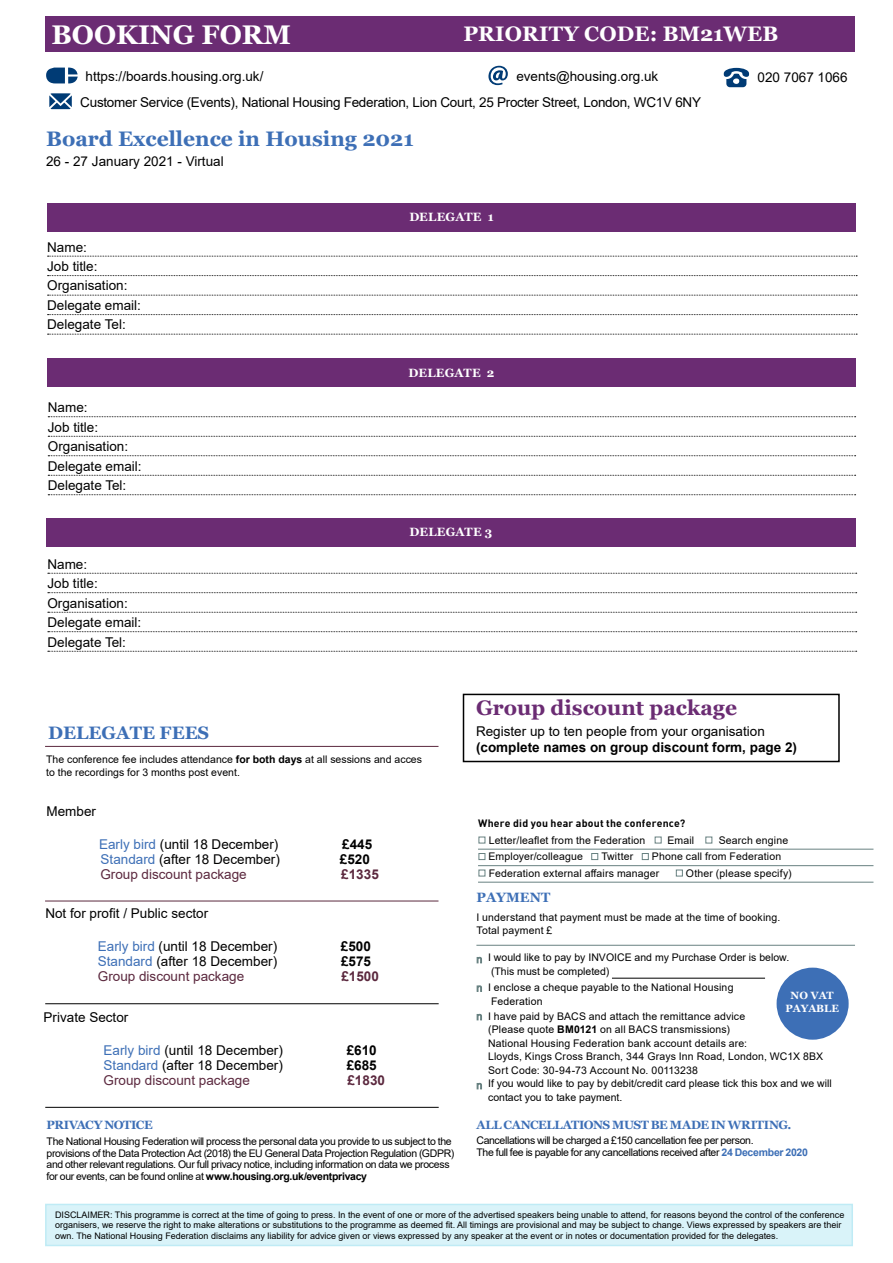
<style>
.page{position:relative;width:893px;height:1263px;background:#fff}
.page>*{position:absolute;margin:0;border:0;box-sizing:border-box;transform-origin:0 0}
.t1{font:700 27px "Georgia";color:#fff}
.t2{font:700 21px "Georgia";color:#3d6fb6}
.t3{font:700 21px "Georgia";letter-spacing:.01em;color:#fff}
.t4{font:700 21px "Georgia";color:#6b2c73}
.t5{font:700 18px "Georgia";color:#3d6fb6}
.t6{font:13.5px/19.5px "Arial";color:#000}
.t7{font:13.5px "Arial";letter-spacing:-.02em;color:#000}
.t8{font:13.5px "Arial";color:#5b283e}
.t9{font:700 13.5px "Arial";color:#000}
.t10{font:700 13.5px "Arial";color:#5b283e}
.t11{font:700 13.5px "Georgia";color:#3d6fb6}
.t12{font:700 12px "Georgia";letter-spacing:-.03em;color:#3d6fb6}
.t13{font:700 12px "Georgia";letter-spacing:.015em;color:#fff}
.t14{font:10.5px/13.5px "Arial";color:#000}
.t15{font:10.5px/11.6px "Arial";letter-spacing:-.035em;color:#000}
.t16{font:10.5px "Arial";letter-spacing:.02em;color:#000}
.t17{font:700 10.5px "DIN";letter-spacing:.02em;color:#000}
.t18{font:700 10.5px/12.6px "Georgia";color:#fff;text-align:center}
.t19{font:9px/10.5px "Arial";color:#000}
.s1{font-weight:700}
.s2{color:#3d6fb6}
.s3{color:#688181}
.s4{font-weight:700;color:#3d6fb6}
</style>
<div class="page">
<div style="left:47px;top:203px;width:809px;height:29px;background:#6b2c73"></div>
<div style="left:47px;top:359px;width:809px;height:28px;background:#6b2c73"></div>
<div style="left:46px;top:518px;width:810px;height:28px;background:#6b2c73"></div>
<hr style="left:478px;top:849px;width:395px;height:1px;background:#688181">
<hr style="left:478px;top:865px;width:395px;height:1px;background:#688181">
<hr style="left:478px;top:882px;width:395px;height:1px;background:#688181">
<hr style="left:476px;top:945px;width:379px;height:1px;background:#688181">
<svg style="left:46px;top:68px;width:32px;height:15px"></svg>
<svg style="left:724px;top:68px;width:25px;height:19px"></svg>
<svg style="left:49px;top:93px;width:23px;height:16px"></svg>
<svg style="left:488px;top:66px;width:20px;height:19px"></svg>
<div style="left:777px;top:968px;width:72px;height:72px;background:#3d6fb6;border-radius:50%"></div>
<svg style="left:48px;top:256px;width:809px;height:1px"></svg>
<svg style="left:48px;top:275px;width:809px;height:1px"></svg>
<svg style="left:48px;top:295px;width:809px;height:1px"></svg>
<svg style="left:48px;top:314px;width:809px;height:1px"></svg>
<svg style="left:48px;top:334px;width:809px;height:1px"></svg>
<svg style="left:48px;top:416px;width:808px;height:1px"></svg>
<svg style="left:48px;top:436px;width:808px;height:1px"></svg>
<svg style="left:48px;top:455px;width:808px;height:1px"></svg>
<svg style="left:48px;top:475px;width:808px;height:1px"></svg>
<svg style="left:48px;top:494px;width:808px;height:1px"></svg>
<svg style="left:48px;top:573px;width:809px;height:1px"></svg>
<svg style="left:48px;top:592px;width:809px;height:1px"></svg>
<svg style="left:48px;top:612px;width:809px;height:1px"></svg>
<svg style="left:48px;top:631px;width:809px;height:1px"></svg>
<svg style="left:48px;top:651px;width:809px;height:59px"></svg>
<hr style="left:45px;top:901px;width:393px;height:1px;background:#5b283e">
<hr style="left:45px;top:746px;width:393px;height:1px;background:#5b283e">
<div style="left:46px;top:1204px;width:806px;height:41px;background:#d9f3f9"></div>
<div style="left:45px;top:1204px;width:808px;height:42px;border:2px solid #bfebf5"></div>
<div style="left:45px;top:17px;width:809px;height:35px;background:#6b2c73"></div>
<hr style="left:612px;top:978px;width:153px;height:1px;background:#000">
<hr style="left:45px;top:1003px;width:394px;height:1px;background:#000">
<hr style="left:45px;top:1107px;width:394px;height:1px;background:#000">
<div style="left:463px;top:694px;width:377px;height:68px;border:2px solid #000"></div>
<h1 class="t1" style="left:51px;top:17px;width:241px">BOOKING FORM</h1>
<h2 class="t3" style="left:463px;top:20px;width:316px">PRIORITY CODE: BM21WEB</h2>
<p class="t6" style="left:516px;top:66px;width:144px">events@housing.org.uk</p>
<p class="t6" style="left:86px;top:66px;width:179px">https://boards.housing.org.uk/</p>
<p class="t6" style="left:757px;top:67px;width:92px">020 7067 1066</p>
<p class="t7" style="left:80px;top:93px;width:622px">Customer Service (Events), National Housing Federation, Lion Court, 25 Procter Street, London, WC1V 6NY</p>
<h2 class="t2" style="left:46px;top:125px;width:369px">Board Excellence in Housing 2021</h2>
<p class="t6" style="left:46px;top:151px;width:179px">26 - 27 January 2021 - Virtual</p>
<p class="t6" style="left:47px;top:237px;width:95px">Name:<br>Job title:<br>Organisation:<br>Delegate email:<br>Delegate Tel:</p>
<p class="t6" style="left:48px;top:397px;width:95px">Name:<br>Job title:<br>Organisation:<br>Delegate email:<br>Delegate Tel:</p>
<p class="t6" style="left:47px;top:554px;width:95px">Name:<br>Job title:<br>Organisation:<br>Delegate email:<br>Delegate Tel:</p>
<p class="t13" style="left:409px;top:209px;width:86px">DELEGATE 1</p>
<p class="t13" style="left:409px;top:365px;width:87px">DELEGATE 2</p>
<p class="t13" style="left:410px;top:524px;width:84px">DELEGATE 3</p>
<h3 class="t5" style="left:48px;top:722px;width:163px">DELEGATE FEES</h3>
<p class="t14" style="left:46px;top:753px;width:377px;line-height:12.6px">The conference fee includes attendance <span class="s1">for both days</span> at all sessions and acces to the recordings for 3 months post event.</p>
<p class="t6" style="left:47px;top:801px;width:51px">Member</p>
<p class="t6" style="left:99px;top:834px;width:181px"><span class="s2">Early bird</span> (until 18 December)</p>
<p class="t9" style="left:342px;top:834px;width:32px">£445</p>
<p class="t6" style="left:101px;top:849px;width:181px"><span class="s2">Standard</span> (after 18 December)</p>
<p class="t9" style="left:340px;top:849px;width:32px">£520</p>
<p class="t8" style="left:100px;top:864px;width:148px">Group discount package</p>
<p class="t10" style="left:341px;top:864px;width:39px">£1335</p>
<p class="t6" style="left:45px;top:903px;width:164px">Not for profit / Public sector</p>
<p class="t6" style="left:98px;top:936px;width:181px"><span class="s2">Early bird</span> (until 18 December)</p>
<p class="t9" style="left:341px;top:937px;width:32px">£500</p>
<p class="t6" style="left:98px;top:951px;width:181px"><span class="s2">Standard</span> (after 18 December)</p>
<p class="t9" style="left:341px;top:952px;width:32px">£575</p>
<p class="t8" style="left:98px;top:967px;width:148px">Group discount package</p>
<p class="t10" style="left:341px;top:967px;width:39px">£1500</p>
<p class="t6" style="left:44px;top:1007px;width:86px">Private Sector</p>
<p class="t6" style="left:104px;top:1040px;width:181px"><span class="s2">Early bird</span> (until 18 December)</p>
<p class="t9" style="left:347px;top:1040px;width:32px">£610</p>
<p class="t6" style="left:104px;top:1055px;width:181px"><span class="s2">Standard</span> (after 18 December)</p>
<p class="t9" style="left:347px;top:1055px;width:32px">£685</p>
<p class="t8" style="left:104px;top:1071px;width:148px">Group discount package</p>
<p class="t10" style="left:347px;top:1070px;width:39px">£1830</p>
<p class="t12" style="left:47px;top:1117px;width:108px">PRIVACY NOTICE</p>
<p class="t15" style="left:47px;top:1135px;width:409px">The National Housing Federation will process the personal data you provide to us subject to the provisions of the Data Protection Act (2018) the EU General Data Projection Regulation (GDPR) and other relevant regulations. Our full privacy notice, including information on data we process for our events, can be found online at <span class="s1">www.housing.org.uk/eventprivacy</span></p>
<h2 class="t4" style="left:476px;top:695px;width:263px">Group discount package</h2>
<p class="t6" style="left:476px;top:723px;width:323px;line-height:16.2px">Register up to ten people from your organisation <span class="s1">(complete names on group discount form</span><span class="s1">, page 2</span><span class="s1">)</span></p>
<p class="t17" style="left:478px;top:817px;width:209px">Where did you hear about the conference?</p>
<p class="t14" style="left:478px;top:833px;width:312px"><span class="s3">■</span> Letter/leaflet from the Federation <span class="s3">■</span> Email <span class="s3">■</span> Search engine</p>
<p class="t14" style="left:478px;top:850px;width:305px"><span class="s3">■</span> Employer/colleague <span class="s3">■</span> Twitter <span class="s3">■</span> Phone call from Federation</p>
<p class="t14" style="left:478px;top:866px;width:183px"><span class="s3">■</span> Federation external affairs manager</p>
<p class="t14" style="left:675px;top:866px;width:118px"><span class="s3">■</span> Other (please specify)</p>
<p class="t14" style="left:476px;top:910px;width:305px">I understand that payment must be made at the time of booking.<br>Total payment £</p>
<p class="t14" style="left:491px;top:951px;width:300px;text-indent:-15px"><span class="s3">n</span> I would like to pay by INVOICE and my Purchase Order is below. (This must be completed)</p>
<p class="t14" style="left:491px;top:981px;width:244px;text-indent:-15px"><span class="s3">n</span> I enclose a cheque payable to the National Housing<br>Federation</p>
<p class="t14" style="left:476px;top:1009px;width:270px"><span class="s3">n</span> I have paid by BACS and attach the remittance advice</p>
<p class="t14" style="left:488px;top:1023px;width:243px">(Please quote <span class="s1">BM0121</span> on all BACS transmissions)</p>
<p class="t14" style="left:488px;top:1036px;width:261px">National Housing Federation bank account details are:</p>
<p class="t14" style="left:488px;top:1050px;width:337px">Lloyds, Kings Cross Branch, 344 Grays Inn Road, London, WC1X 8BX</p>
<p class="t16" style="left:488px;top:1063px;width:211px">Sort Code: 30-94-73 Account No. 00113238</p>
<p class="t14" style="left:476px;top:1077px;width:357px"><span class="s3">n</span> If you would like to pay by debit/credit card please tick this box and we will</p>
<p class="t14" style="left:488px;top:1090px;width:136px">contact you to take payment.</p>
<p class="t12" style="left:476px;top:1117px;width:317px">ALL CANCELLATIONS MUST BE MADE IN WRITING.</p>
<p class="t15" style="left:476px;top:1134px;width:333px">Cancellations will be charged a £150 cancellation fee per person.<br>The full fee is payable for any cancellations received after <span class="s4">24 December 2020</span></p>
<p class="t11" style="left:477px;top:889px;width:75px">PAYMENT</p>
<p class="t18" style="left:785px;top:989px;width:55px">NO VAT<br>PAYABLE</p>
<p class="t19" style="left:55px;top:1209px;width:791px">DISCLAIMER: This programme is correct at the time of going to press. In the event of one or more of the advertised speakers being unable to attend, for reasons beyond the control of the conference organisers, we reserve the right to make alterations or substitutions to the programme as deemed fit. All timings are provisional and may be subject to change. Views expressed by speakers are their own. The National Housing Federation disclaims any liability for advice given or views expressed by any speaker at the event or in notes or documentation provided for the delegates.</p>
</div>
